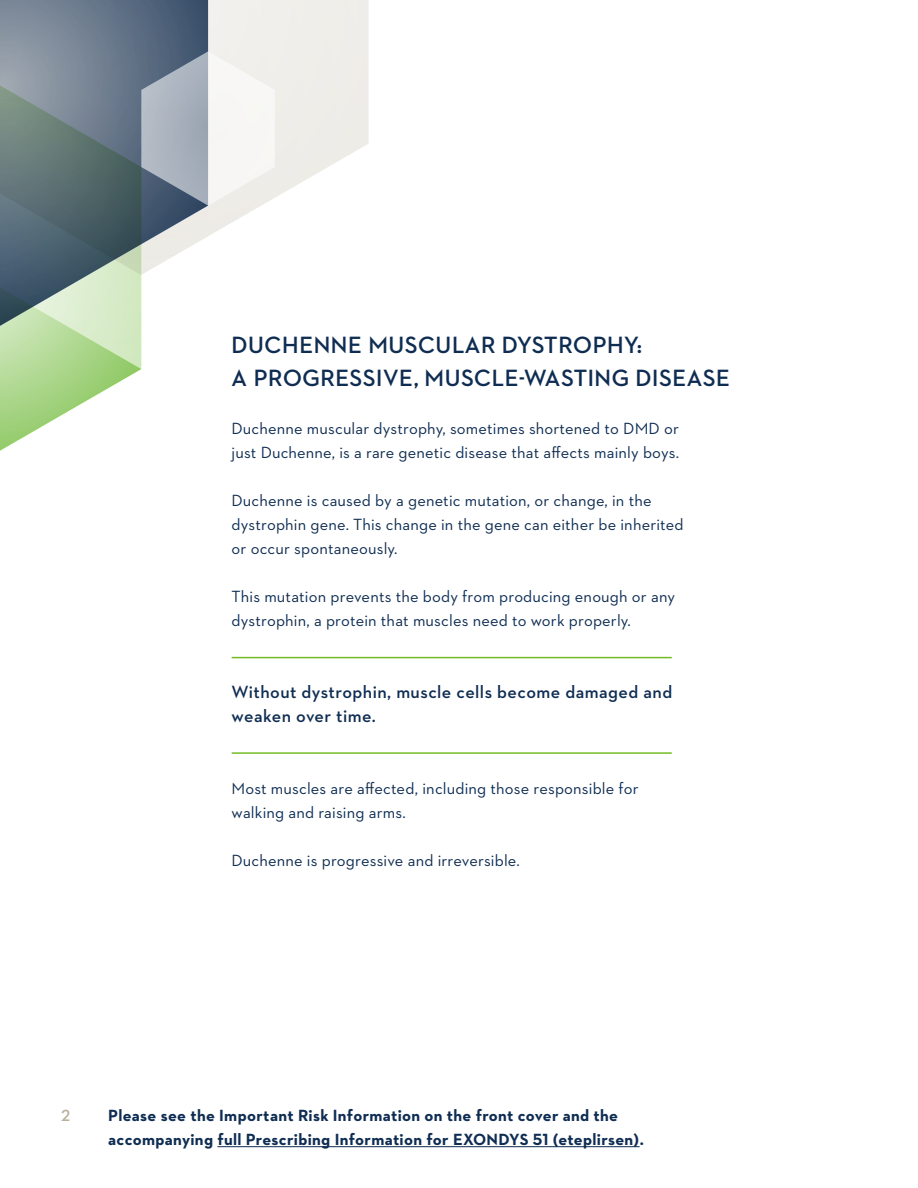
<style>
.page{position:relative;width:918px;height:1188px;background:#fff}
.page>*{position:absolute;margin:0;border:0;box-sizing:border-box;transform-origin:0 0}
.t1{font:700 24px/33px "Neutraface 2 Display";letter-spacing:.025em;color:#0f2d52}
.t2{font:600 18px/24px "Neutraface 2 Text";letter-spacing:.025em;color:#0f2d52}
.t3{font:16.5px/24px "Neutraface 2 Text";letter-spacing:.01em;color:#0f2d52}
.t4{font:700 16.5px/24px "Neutraface 2 Text";letter-spacing:.02em;color:#0f2d52}
.t5{font:600 16.5px "Neutraface 2 Text";color:#b9b19c}
</style>
<div class="page">
<hr style="left:217px;top:1146px;width:423px;height:1px;background:#0f2d52">
<svg style="left:0;top:369px;width:141px;height:82px"></svg>
<svg style="left:0;top:0;width:369px;height:369px"></svg>
<svg style="left:0;top:0;width:208px;height:343px;background:#839396"></svg>
<svg style="left:141px;top:51px;width:134px;height:155px"></svg>
<hr style="left:232px;top:657px;width:440px;height:1px;background:#74bb23">
<hr style="left:232px;top:752px;width:440px;height:2px;background:#74bb23">
<h1 class="t1" style="left:232px;top:329px;width:500px">DUCHENNE MUSCULAR DYSTROPHY:<br>A PROGRESSIVE, MUSCLE-WASTING DISEASE</h1>
<p class="t3" style="left:232px;top:416px;width:449px">Duchenne muscular dystrophy, sometimes shortened to DMD or just Duchenne, is a rare genetic disease that affects mainly boys.</p>
<p class="t3" style="left:232px;top:488px;width:453px">Duchenne is caused by a genetic mutation, or change, in the dystrophin gene. This change in the gene can either be inherited or occur spontaneously.</p>
<p class="t3" style="left:232px;top:584px;width:445px">This mutation prevents the body from producing enough or any dystrophin, a protein that muscles need to work properly.</p>
<p class="t2" style="left:232px;top:680px;width:442px">Without dystrophin, muscle cells become damaged and weaken over time.</p>
<p class="t3" style="left:232px;top:776px;width:409px">Most muscles are affected, including those responsible for walking and raising arms.</p>
<p class="t3" style="left:232px;top:848px;width:290px">Duchenne is progressive and irreversible.</p>
<p class="t5" style="left:61px;top:1104px;width:11px">2</p>
<p class="t4" style="left:108px;top:1103px;width:537px">Please see the Important Risk Information on the front cover and the accompanying full Prescribing Information for EXONDYS 51 (eteplirsen).</p>
</div>
